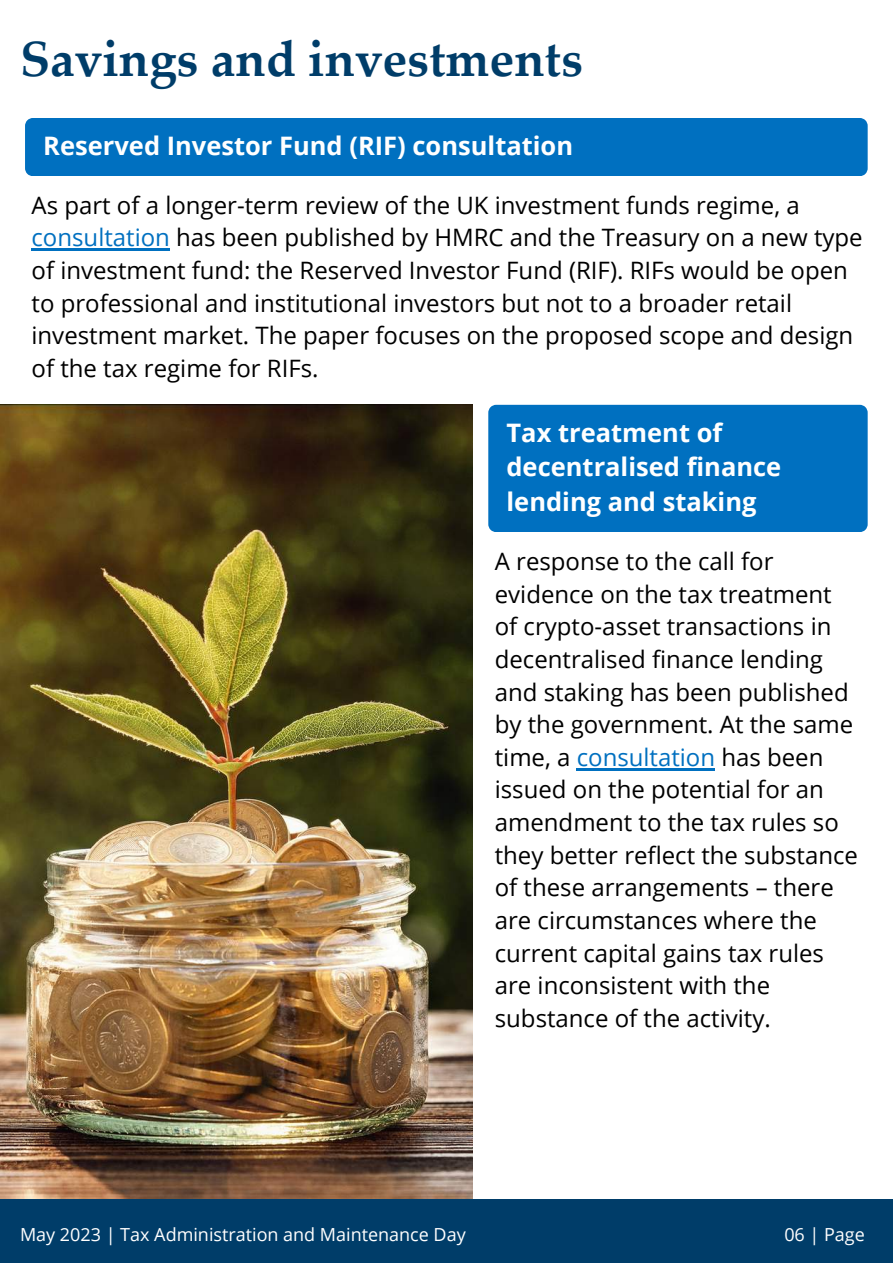
<style>
.page{position:relative;width:893px;height:1264px;background:#fff}
.page>*{position:absolute;margin:0;border:0;box-sizing:border-box;transform-origin:0 0}
.t1{font:700 49.5px "Palatino Linotype";color:#003d69}
.t2{font:700 25.5px/34.8px "Open Sans";color:#fff}
.t3{font:24px/32.5px "Open Sans";color:#000}
.t4{font:18px "Open Sans";color:#fff}
.s1{color:#0070c0}
</style>
<div class="page">
<img style="left:0;top:405px;width:472px;height:794px">
<div style="left:0;top:1199px;width:892px;height:63px;background:#003d69"></div>
<hr style="left:32px;top:249px;width:138px;height:2px;background:#0070c0">
<div style="left:25px;top:118px;width:842px;height:58px;background:#0070c0"></div>
<hr style="left:576px;top:768px;width:139px;height:2px;background:#0070c0">
<div style="left:488px;top:405px;width:379px;height:127px;background:#0070c0"></div>
<h1 class="t1" style="left:20px;top:40px;width:564px">Savings and investments</h1>
<p class="t2" style="left:43px;top:127px;width:531px">Reserved Investor Fund (RIF) consultation</p>
<p class="t3" style="left:32px;top:188px;width:832px">As part of a longer-term review of the UK investment funds regime, a <span class="s1">consultation</span> has been published by HMRC and the Treasury on a new type of investment fund: the Reserved Investor Fund (RIF). RIFs would be open to professional and institutional investors but not to a broader retail investment market. The paper focuses on the proposed scope and design of the tax regime for RIFs.</p>
<p class="t2" style="left:506px;top:414px;width:276px">Tax treatment of decentralised finance lending and staking</p>
<p class="t3" style="left:494px;top:544px;width:364px">A response to the call for evidence on the tax treatment of crypto-asset transactions in decentralised finance lending and staking has been published by the government. At the same time, a <span class="s1">consultation</span> has been issued on the potential for an amendment to the tax rules so they better reflect the substance of these arrangements – there are circumstances where the current capital gains tax rules are inconsistent with the substance of the activity.</p>
<p class="t4" style="left:20px;top:1221px;width:447px">May 2023 | Tax Administration and Maintenance Day</p>
<p class="t4" style="left:784px;top:1221px;width:82px">06 | Page</p>
</div>
